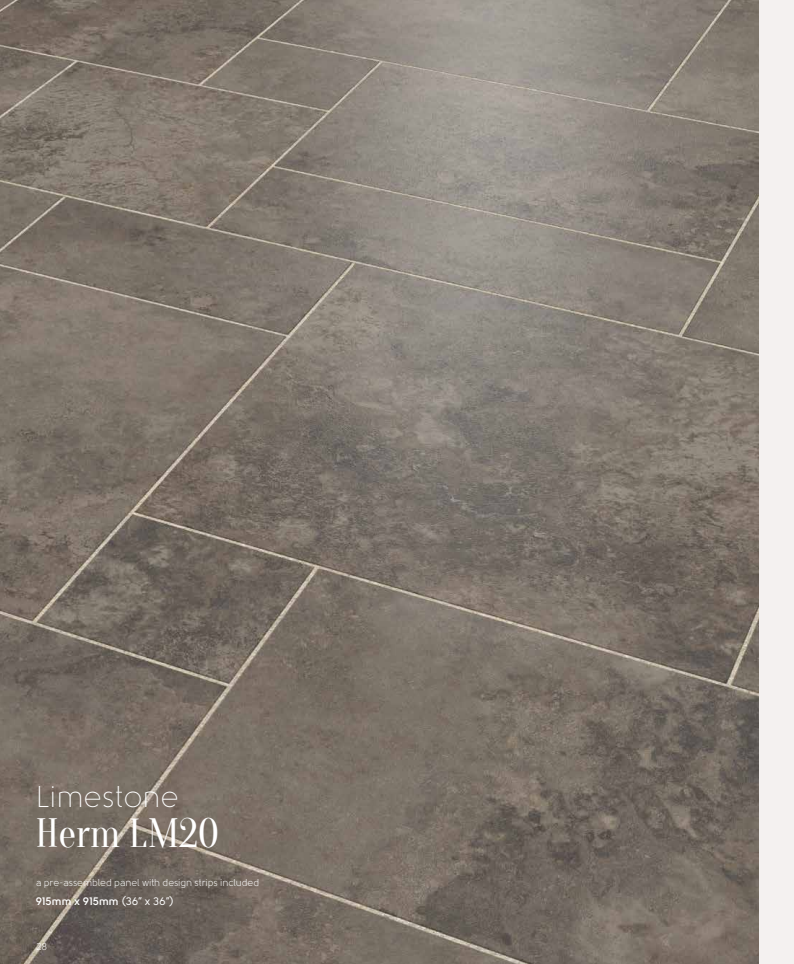
<style>
.page{position:relative;width:794px;height:964px;background:#f0ecea}
.page>*{position:absolute;margin:0;border:0;box-sizing:border-box;transform-origin:0 0}
.t1{font:40px "Oranienbaum";letter-spacing:-.005em;color:#fff}
.t2{font:300 30px "Solomon";color:#fff}
.t3{font:700 10.9px "Solomon";color:#fff}
.t4{font:10px "Solomon";letter-spacing:-.01em;color:#fff}
.s1{font-weight:400}
</style>
<div class="page">
<img style="left:0;top:0;width:758px;height:964px">
<h2 class="t2" style="left:35px;top:781px;width:145px">Limestone</h2>
<h1 class="t1" style="left:35px;top:811px;width:185px">Herm LM20</h1>
<p class="t4" style="left:36px;top:877px;width:225px">a pre-assembled panel with design strips included</p>
<p class="t3" style="left:36px;top:894px;width:139px">915mm x 915mm <span class="s1">(36” x 36”)</span></p>
<p class="t4" style="left:36px;top:941px;width:13px">28</p>
</div>
